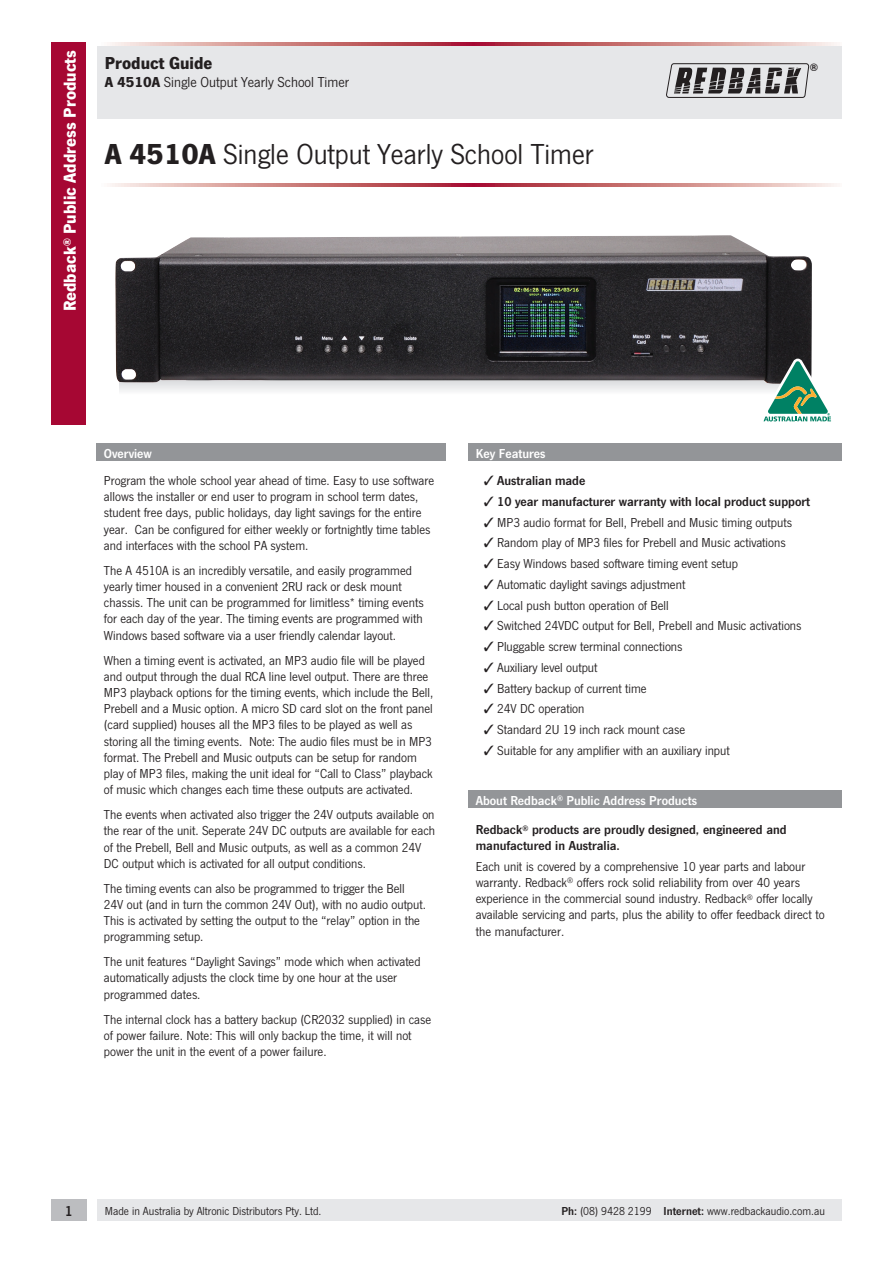
<style>
.page{position:relative;width:893px;height:1263px;background:#fff}
.page>*{position:absolute;margin:0;border:0;box-sizing:border-box;transform-origin:0 0}
.t1{font:30px "News Got T";color:#231f20}
.t2{font:700 18px "News Got T";color:#fff}
.t3{font:700 18px "News Got T";color:#231f20}
.t4{font:15px "News Got T";color:#231f20}
.t5{font:600 15px "News Got T";color:#231f20}
.t6{font:13.5px/16.2px "News Got T";color:#231f20}
.t7{font:600 13.5px/16.2px "News Got T";color:#231f20}
.t8{font:600 13.5px "News Got T";color:#fff}
.t9{font:12px "News Got T";color:#231f20}
.t10{font:700 10.35px "Helvetica";color:#231f20}
.s1{font-weight:700}
.s2{font-weight:600}
</style>
<div class="page">
<div style="left:120px;top:381px;width:688px;height:14px;background:#efeff0"></div>
<div style="left:97px;top:43px;width:745px;height:76px;background:#e6e7e9"></div>
<svg style="left:97px;top:43px;width:745px;height:3px;background:#ce8386"></svg>
<svg style="left:110px;top:183px;width:727px;height:4px;background:#cd8083"></svg>
<div style="left:51px;top:43px;width:35px;height:382px;background:#a60733"></div>
<img style="left:115px;top:235px;width:697px;height:149px">
<div style="left:96px;top:443px;width:350px;height:17px;background:#939598"></div>
<div style="left:468px;top:790px;width:373px;height:17px;background:#939598"></div>
<div style="left:468px;top:443px;width:373px;height:17px;background:#939598"></div>
<svg style="left:666px;top:63px;width:143px;height:35px"></svg>
<svg style="left:761px;top:359px;width:70px;height:63px"></svg>
<div style="left:97px;top:1199px;width:745px;height:21px;background:#e6e7e9"></div>
<div style="left:51px;top:1199px;width:35px;height:21px;background:#bcbdc0"></div>
<h2 class="t2" style="left:59px;top:311px;width:263px;rotate:-90deg">Redback<sup>®</sup> Public Address Products</h2>
<h2 class="t3" style="left:105px;top:52px;width:109px">Product Guide</h2>
<p class="t4" style="left:105px;top:74px;width:246px"><span class="s1">A 4510A</span> Single Output Yearly School Timer</p>
<h1 class="t1" style="left:105px;top:138px;width:490px"><span class="s1">A 4510A</span> Single Output Yearly School Timer</h1>
<p class="t10" style="left:810px;top:59px;width:9px">®</p>
<p class="t8" style="left:104px;top:445px;width:49px">Overview</p>
<p class="t6" style="left:104px;top:472px;width:332px">Program the whole school year ahead of time. Easy to use software allows the installer or end user to program in school term dates, student free days, public holidays, day light savings for the entire year. Can be configured for either weekly or fortnightly time tables and interfaces with the school PA system.</p>
<p class="t6" style="left:104px;top:562px;width:321px">The A 4510A is an incredibly versatile, and easily programmed yearly timer housed in a convenient 2RU rack or desk mount chassis. The unit can be programmed for limitless* timing events for each day of the year. The timing events are programmed with Windows based software via a user friendly calendar layout.</p>
<p class="t6" style="left:104px;top:652px;width:331px">When a timing event is activated, an MP3 audio file will be played and output through the dual RCA line level output. There are three MP3 playback options for the timing events, which include the Bell, Prebell and a Music option. A micro SD card slot on the front panel (card supplied) houses all the MP3 files to be played as well as storing all the timing events. Note: The audio files must be in MP3 format. The Prebell and Music outputs can be setup for random play of MP3 files, making the unit ideal for “Call to Class” playback of music which changes each time these outputs are activated.</p>
<p class="t6" style="left:104px;top:806px;width:333px">The events when activated also trigger the 24V outputs available on the rear of the unit. Seperate 24V DC outputs are available for each of the Prebell, Bell and Music outputs, as well as a common 24V DC output which is activated for all output conditions.</p>
<p class="t6" style="left:104px;top:880px;width:324px">The timing events can also be programmed to trigger the Bell 24V out (and in turn the common 24V Out), with no audio output.<br>This is activated by setting the output to the “relay” option in the programming setup.</p>
<p class="t6" style="left:104px;top:953px;width:318px">The unit features “Daylight Savings” mode which when activated automatically adjusts the clock time by one hour at the user programmed dates.</p>
<p class="t6" style="left:104px;top:1011px;width:329px">The internal clock has a battery backup (CR2032 supplied) in case of power failure. Note: This will only backup the time, it will not power the unit in the event of a power failure.</p>
<p class="t8" style="left:476px;top:445px;width:71px">Key Features</p>
<p class="t7" style="left:484px;top:472px;width:103px">✓ Australian made</p>
<p class="t7" style="left:484px;top:493px;width:328px">✓ 10 year manufacturer warranty with local product support</p>
<p class="t6" style="left:484px;top:514px;width:310px">✓ MP3 audio format for Bell, Prebell and Music timing outputs</p>
<p class="t6" style="left:484px;top:534px;width:304px">✓ Random play of MP3 files for Prebell and Music activations</p>
<p class="t6" style="left:484px;top:555px;width:256px">✓ Easy Windows based software timing event setup</p>
<p class="t6" style="left:484px;top:576px;width:203px">✓ Automatic daylight savings adjustment</p>
<p class="t6" style="left:484px;top:597px;width:187px">✓ Local push button operation of Bell</p>
<p class="t6" style="left:484px;top:617px;width:319px">✓ Switched 24VDC output for Bell, Prebell and Music activations</p>
<p class="t6" style="left:484px;top:638px;width:200px">✓ Pluggable screw terminal connections</p>
<p class="t6" style="left:484px;top:659px;width:115px">✓ Auxiliary level output</p>
<p class="t6" style="left:484px;top:680px;width:165px">✓ Battery backup of current time</p>
<p class="t6" style="left:484px;top:700px;width:102px">✓ 24V DC operation</p>
<p class="t6" style="left:484px;top:721px;width:203px">✓ Standard 2U 19 inch rack mount case</p>
<p class="t6" style="left:484px;top:742px;width:248px">✓ Suitable for any amplifier with an auxiliary input</p>
<p class="t8" style="left:476px;top:792px;width:223px">About Redback<sup>®</sup> Public Address Products</p>
<p class="t7" style="left:476px;top:821px;width:312px">Redback<sup>®</sup> products are proudly designed, engineered and manufactured in Australia.</p>
<p class="t6" style="left:476px;top:858px;width:350px">Each unit is covered by a comprehensive 10 year parts and labour warranty. Redback<sup>®</sup> offers rock solid reliability from over 40 years experience in the commercial sound industry. Redback<sup>®</sup> offer locally available servicing and parts, plus the ability to offer feedback direct to the manufacturer.</p>
<p class="t5" style="left:65px;top:1202px;width:9px">1</p>
<p class="t9" style="left:105px;top:1204px;width:218px">Made in Australia by Altronic Distributors Pty. Ltd.</p>
<p class="t9" style="left:561px;top:1204px;width:265px"><span class="s2">Ph:</span> (08) 9428 2199 <span class="s2">Internet:</span> www.redbackaudio.com.au</p>
</div>
